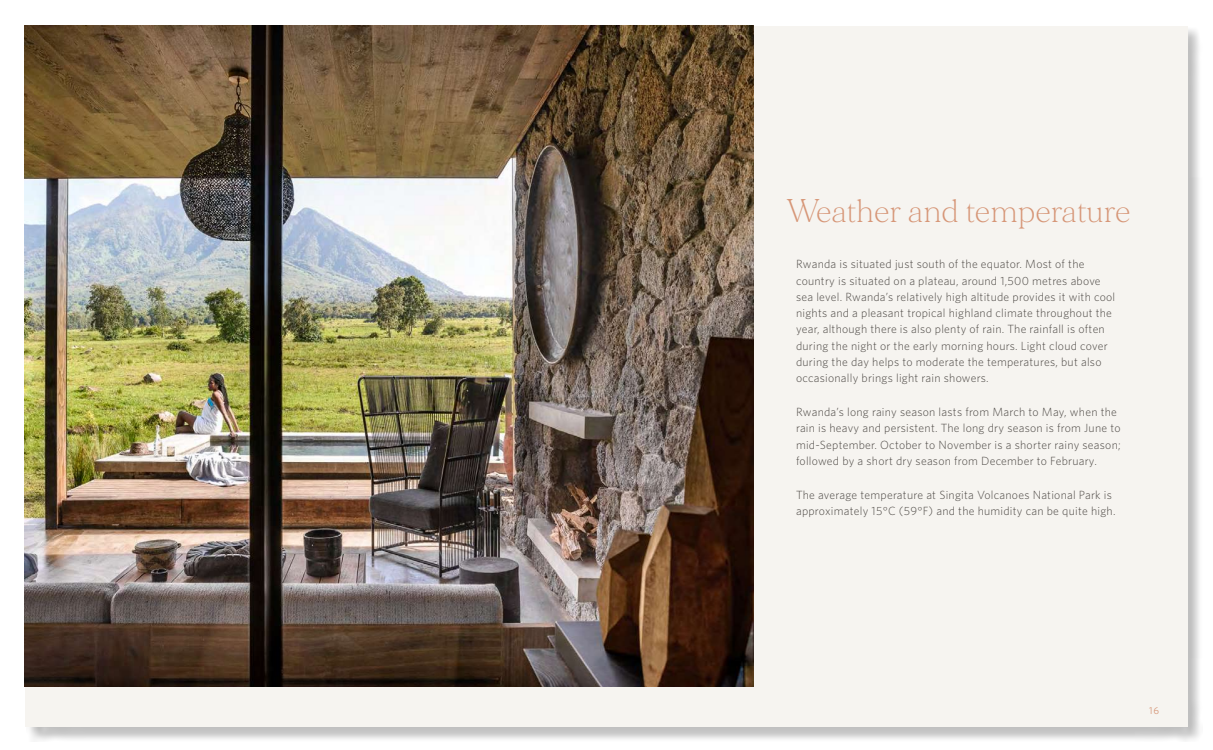
<style>
.page{position:relative;width:1213px;height:750px;background:#fff}
.page>*{position:absolute;margin:0;border:0;box-sizing:border-box;transform-origin:0 0}
.t1{font:200 31.25px "Morion";color:#d69677}
.t2{font:300 11.88px/16.2px "Whitney";letter-spacing:.02em;color:#4d4945}
.t3{font:10px "Whitney";color:#d69677}
</style>
<div class="page">
<div style="left:26px;top:27px;width:1177px;height:715px;background:#808080;opacity:.5"></div>
<div style="left:25px;top:26px;width:1162px;height:700px;background:#f6f4f0"></div>
<img style="left:25px;top:26px;width:728px;height:661px">
<h1 class="t1" style="left:786px;top:193px;width:345px">Weather and temperature</h1>
<p class="t2" style="left:796px;top:256px;width:321px">Rwanda is situated just south of the equator. Most of the country is situated on a plateau, around 1,500 metres above sea level. Rwanda’s relatively high altitude provides it with cool nights and a pleasant tropical highland climate throughout the year, although there is also plenty of rain. The rainfall is often during the night or the early morning hours. Light cloud cover during the day helps to moderate the temperatures, but also occasionally brings light rain showers.</p>
<p class="t2" style="left:796px;top:403px;width:326px">Rwanda’s long rainy season lasts from March to May, when the rain is heavy and persistent. The long dry season is from June to mid-September. October to November is a shorter rainy season; followed by a short dry season from December to February.</p>
<p class="t2" style="left:796px;top:486px;width:321px">The average temperature at Singita Volcanoes National Park is approximately 15°C (59°F) and the humidity can be quite high.</p>
<p class="t3" style="left:1149px;top:704px;width:12px">16</p>
</div>
